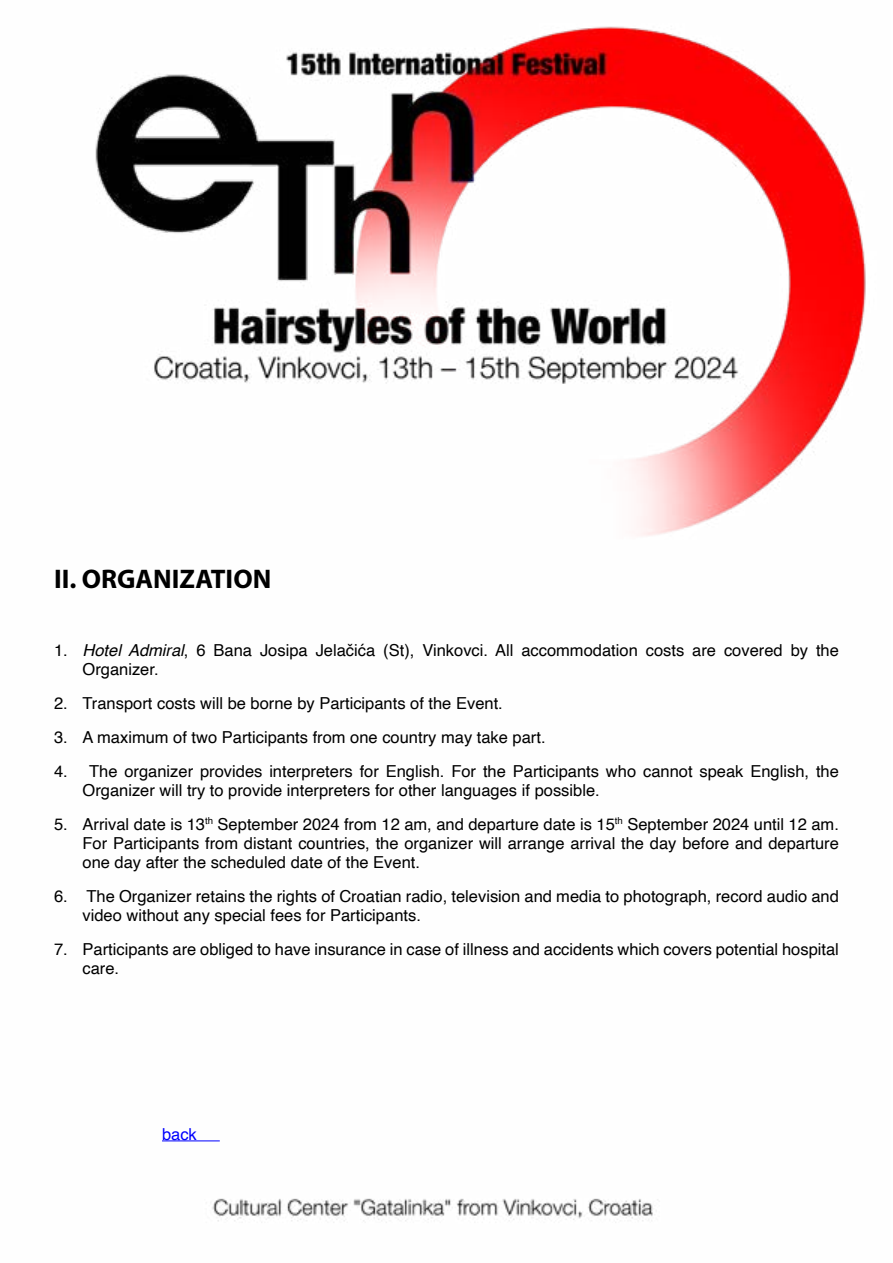
<style>
.page{position:relative;width:893px;height:1263px;background:#fff}
.page>*{position:absolute;margin:0;border:0;box-sizing:border-box;transform-origin:0 0}
.t1{font:700 27px "Myriad Pro";color:#000}
.t2{font:16.5px/18.9px "Helvetica";color:#000}
.t3{font:16.5px "Helvetica";color:#00f}
.s1{font-style:italic}
</style>
<div class="page">
<img style="left:95px;top:26px;width:771px;height:1197px">
<hr style="left:162px;top:1140px;width:58px;height:1px;background:#00f">
<h1 class="t1" style="left:54px;top:561px;width:219px">II. ORGANIZATION</h1>
<p class="t2" style="left:82px;top:641px;width:758px;text-indent:-28px">1. <span class="s1">Hotel Admiral</span>, 6 Bana Josipa Jelačića (St), Vinkovci. All accommodation costs are covered by the<br>Organizer.</p>
<p class="t2" style="left:54px;top:694px;width:450px">2. Transport costs will be borne by Participants of the Event.</p>
<p class="t2" style="left:54px;top:728px;width:493px">3. A maximum of two Participants from one country may take part.</p>
<p class="t2" style="left:82px;top:762px;width:758px;text-indent:-28px">4. The organizer provides interpreters for English. For the Participants who cannot speak English, the<br>Organizer will try to provide interpreters for other languages if possible.</p>
<p class="t2" style="left:82px;top:815px;width:758px;text-align:justify;text-indent:-28px">5. Arrival date is 13<sup>th</sup> September 2024 from 12 am, and departure date is 15<sup>th</sup> September 2024 until 12 am.<br>For Participants from distant countries, the organizer will arrange arrival the day before and departure one day after the scheduled date of the Event.</p>
<p class="t2" style="left:82px;top:887px;width:758px;text-indent:-28px">6. The Organizer retains the rights of Croatian radio, television and media to photograph, record audio and video without any special fees for Participants.</p>
<p class="t2" style="left:82px;top:940px;width:758px;text-indent:-28px">7. Participants are obliged to have insurance in case of illness and accidents which covers potential hospital care.</p>
<p class="t3" style="left:162px;top:1121px;width:36px">back</p>
</div>
